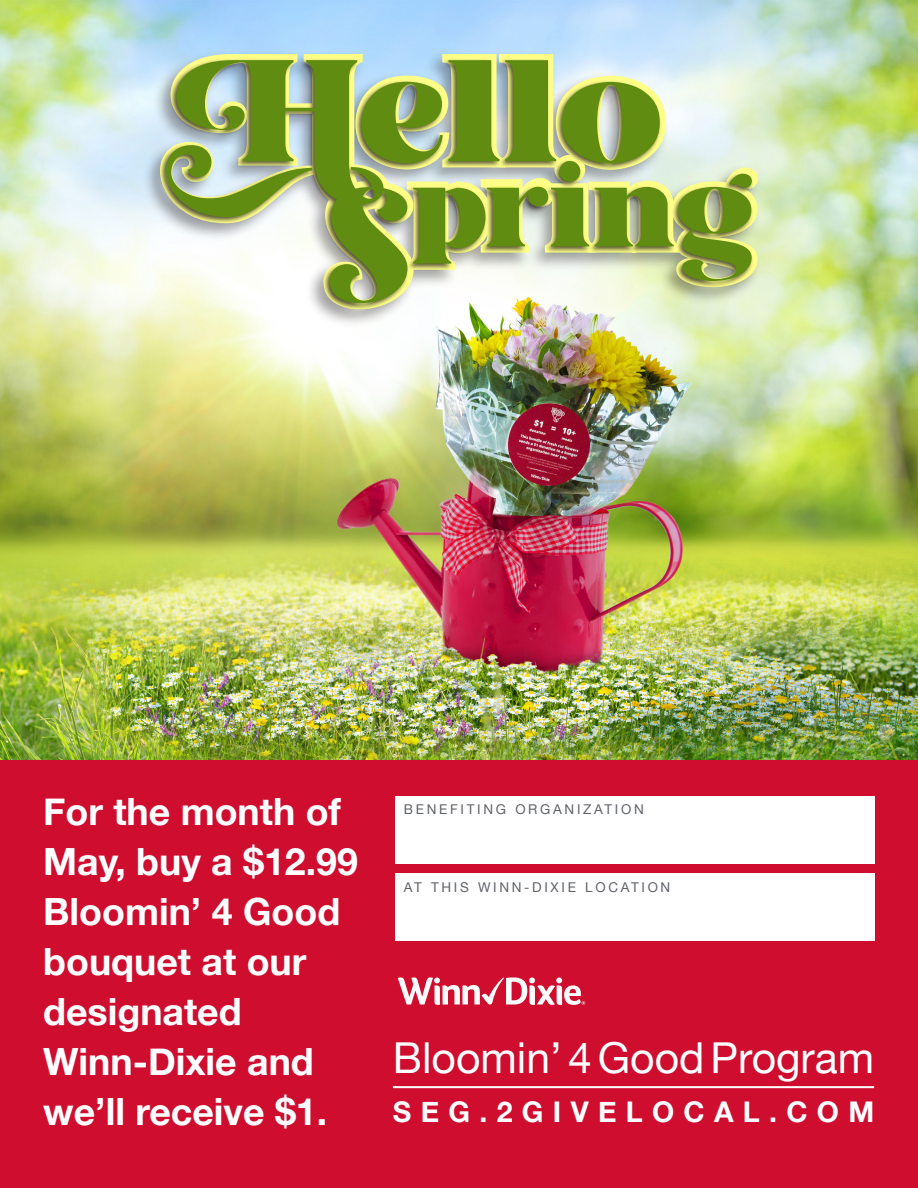
<style>
.page{position:relative;width:918px;height:1188px;background:#fff}
.page>*{position:absolute;margin:0;border:0;box-sizing:border-box;transform-origin:0 0}
.t1{font:42.6px "Helvetica Neue";color:#fff}
.t2{font:700 37.5px/50.1px "Helvetica Neue";color:#fff}
.t3{font:700 28.5px "Helvetica Neue";letter-spacing:.33em;color:#fff}
.t4{font:13.5px "Helvetica Neue";letter-spacing:.2em;color:#606368}
</style>
<div class="page">
<img style="left:0;top:0;width:918px;height:761px">
<div style="left:0;top:761px;width:918px;height:427px;background:#cf0d2f"></div>
<svg style="left:398px;top:977px;width:187px;height:28px"></svg>
<hr style="left:393px;top:1086px;width:481px;height:2px;background:#fff">
<div style="left:395px;top:796px;width:480px;height:68px;background:#fff"></div>
<div style="left:395px;top:873px;width:480px;height:68px;background:#fff"></div>
<div style="left:142px;top:50px;width:620px;height:277px;background:#231f20;opacity:.41"></div>
<img style="left:156px;top:50px;width:608px;height:263px">
<p class="t2" style="left:43px;top:787px;width:316px">For the month of<br>May, buy a $12.99<br>Bloomin’ 4 Good bouquet at our designated<br>Winn-Dixie and we’ll receive $1.</p>
<p class="t4" style="left:404px;top:799px;width:241px">BENEFITING ORGANIZATION</p>
<p class="t4" style="left:404px;top:877px;width:268px">AT THIS WINN-DIXIE LOCATION</p>
<p class="t1" style="left:393px;top:1027px;width:483px">Bloomin’ 4 Good Program</p>
<p class="t3" style="left:393px;top:1090px;width:483px">SEG.2GIVELOCAL.COM</p>
</div>
